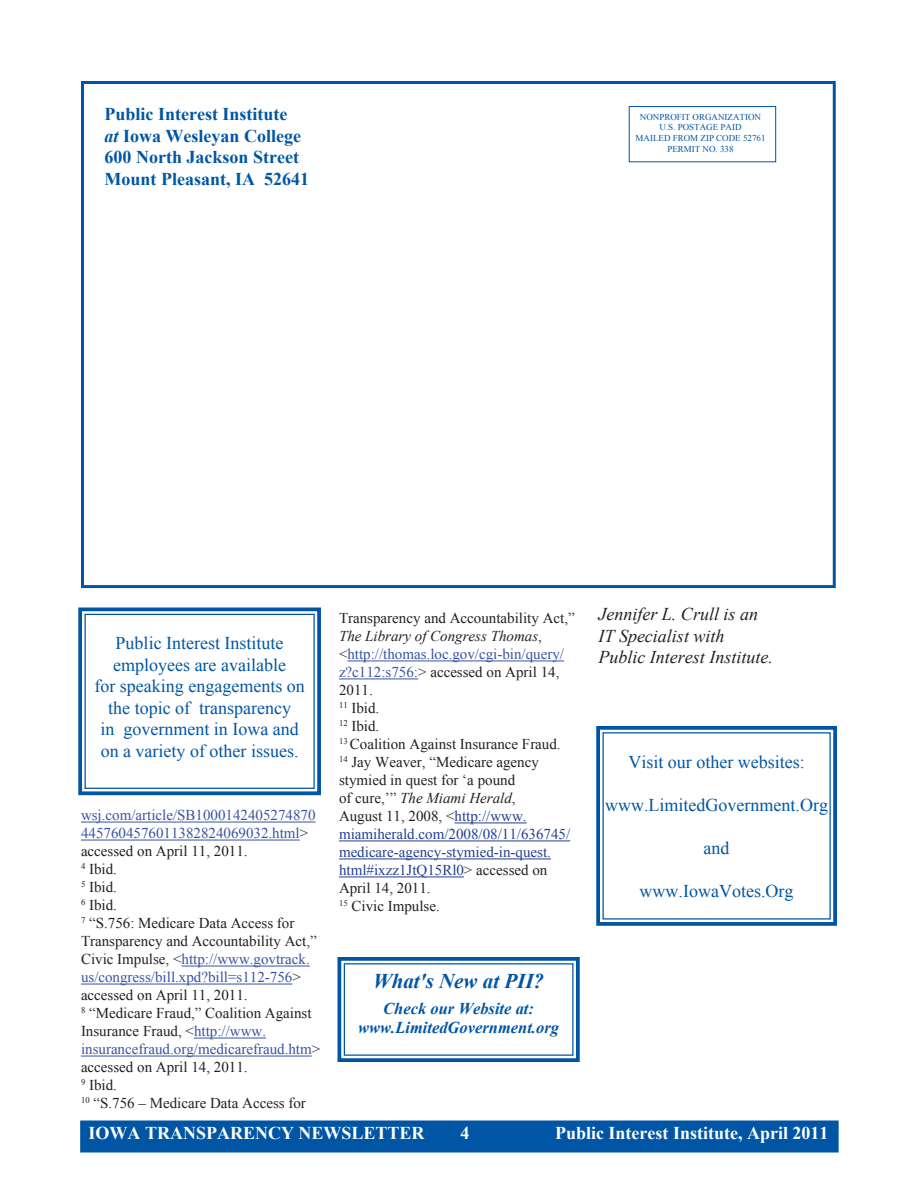
<style>
.page{position:relative;width:918px;height:1188px;background:#fff}
.page>*{position:absolute;margin:0;border:0;box-sizing:border-box;transform-origin:0 0}
.t1{font:italic 700 21px "Times New Roman";color:#0155a5}
.t2{font:18px/21.6px "Times New Roman";color:#0155a5;text-align:center}
.t3{font:700 18px/21.6px "Times New Roman";color:#0155a5}
.t4{font:700 18px "Times New Roman";color:#fff}
.t5{font:italic 18px/21.6px "Times New Roman";color:#231f20}
.t6{font:italic 700 16.5px/19.8px "Times New Roman";color:#0155a5;text-align:center}
.t7{font:15px/18px "Times New Roman";color:#231f20}
.t8{font:9px/10.8px "Times New Roman";color:#0155a5;text-align:center}
.s1{font-style:italic}
.s2{color:#3853a3}
.s3{color:#243e91}
</style>
<div class="page">
<div style="left:81px;top:1121px;width:757px;height:31px;background:#0155a5"></div>
<div style="left:80px;top:1120px;width:759px;height:33px;border:2px solid #0155a5"></div>
<hr style="left:347px;top:661px;width:217px;height:1px;background:#3853a3">
<hr style="left:339px;top:679px;width:79px;height:1px;background:#3853a3">
<hr style="left:455px;top:823px;width:72px;height:1px;background:#243e91">
<hr style="left:339px;top:841px;width:231px;height:1px;background:#243e91">
<hr style="left:339px;top:859px;width:212px;height:1px;background:#243e91">
<hr style="left:339px;top:877px;width:125px;height:1px;background:#243e91">
<div style="left:81px;top:81px;width:755px;height:507px;border:3px solid #0155a5"></div>
<div style="left:629px;top:106px;width:147px;height:56px;border:1px solid #0155a5"></div>
<svg style="left:596px;top:726px;width:241px;height:200px"></svg>
<hr style="left:81px;top:822px;width:235px;height:1px;background:#3853a3">
<hr style="left:81px;top:840px;width:219px;height:1px;background:#3853a3">
<hr style="left:182px;top:966px;width:128px;height:1px;background:#3853a3">
<hr style="left:81px;top:984px;width:211px;height:1px;background:#3853a3">
<hr style="left:194px;top:1038px;width:72px;height:1px;background:#3853a3">
<hr style="left:81px;top:1056px;width:231px;height:1px;background:#3853a3">
<svg style="left:78px;top:607px;width:243px;height:189px"></svg>
<div style="left:85px;top:614px;width:230px;height:175px;border:1px solid #0155a5"></div>
<svg style="left:337px;top:957px;width:243px;height:105px"></svg>
<p class="t3" style="left:105px;top:103px;width:203px">Public Interest Institute<br><span class="s1">at</span> Iowa Wesleyan College<br>600 North Jackson Street<br>Mount Pleasant, IA 52641</p>
<p class="t8" style="left:636px;top:111px;width:131px">NONPROFIT ORGANIZATION<br>U.S. POSTAGE PAID<br>MAILED FROM ZIP CODE 52761<br>PERMIT NO. 338</p>
<p class="t2" style="left:94px;top:632px;width:212px">Public Interest Institute employees are available<br>for speaking engagements on the topic of transparency<br>in government in Iowa and on a variety of other issues.</p>
<p class="t7" style="left:81px;top:806px;width:241px"><span class="s2">wsj.com/article/SB1000142405274870<br>4457604576011382824069032.html</span>&gt; accessed on April 11, 2011.<br><sup>4</sup> Ibid.<br><sup>5</sup> Ibid.<br><sup>6</sup> Ibid.<br><sup>7</sup> “S.756: Medicare Data Access for<br>Transparency and Accountability Act,”<br>Civic Impulse, &lt;<span class="s2">http://www.govtrack. us/congress/bill.xpd?bill=s112-756</span>&gt; accessed on April 11, 2011.<br><sup>8</sup> “Medicare Fraud,” Coalition Against<br>Insurance Fraud, &lt;<span class="s2">http://www. insurancefraud.org/medicarefraud.htm</span>&gt; accessed on April 14, 2011.<br><sup>9</sup> Ibid.<br><sup>10</sup> “S.756 – Medicare Data Access for</p>
<p class="t7" style="left:339px;top:609px;width:237px">Transparency and Accountability Act,”<br><span class="s1">The Library of Congress Thomas</span>, &lt;<span class="s2">http://thomas.loc.gov/cgi-bin/query/ z?c112:s756:</span>&gt; accessed on April 14,<br>2011.<br><sup>11</sup> Ibid.<br><sup>12</sup> Ibid.<br><sup>13</sup> Coalition Against Insurance Fraud.<br><sup>14</sup> Jay Weaver, “Medicare agency stymied in quest for ‘a pound<br>of cure,’” <span class="s1">The Miami Herald</span>,<br>August 11, 2008, &lt;<span class="s3">http://www. miamiherald.com/2008/08/11/636745/ medicare-agency-stymied-in-quest. html#ixzz1JtQ15Rl0</span>&gt; accessed on<br>April 14, 2011.<br><sup>15</sup> Civic Impulse.</p>
<h1 class="t1" style="left:373px;top:966px;width:172px">What's New at PII?</h1>
<p class="t6" style="left:358px;top:998px;width:202px">Check our Website at: www.LimitedGovernment.org</p>
<p class="t5" style="left:598px;top:603px;width:176px">Jennifer L. Crull is an<br>IT Specialist with<br>Public Interest Institute.</p>
<p class="t2" style="left:628px;top:750px;width:178px">Visit our other websites:</p>
<p class="t2" style="left:605px;top:794px;width:224px">www.LimitedGovernment.Org</p>
<p class="t2" style="left:704px;top:837px;width:27px">and</p>
<p class="t2" style="left:640px;top:880px;width:155px">www.IowaVotes.Org</p>
<p class="t4" style="left:89px;top:1121px;width:338px">IOWA TRANSPARENCY NEWSLETTER</p>
<p class="t4" style="left:555px;top:1121px;width:265px">Public Interest Institute, April 2011</p>
</div>
